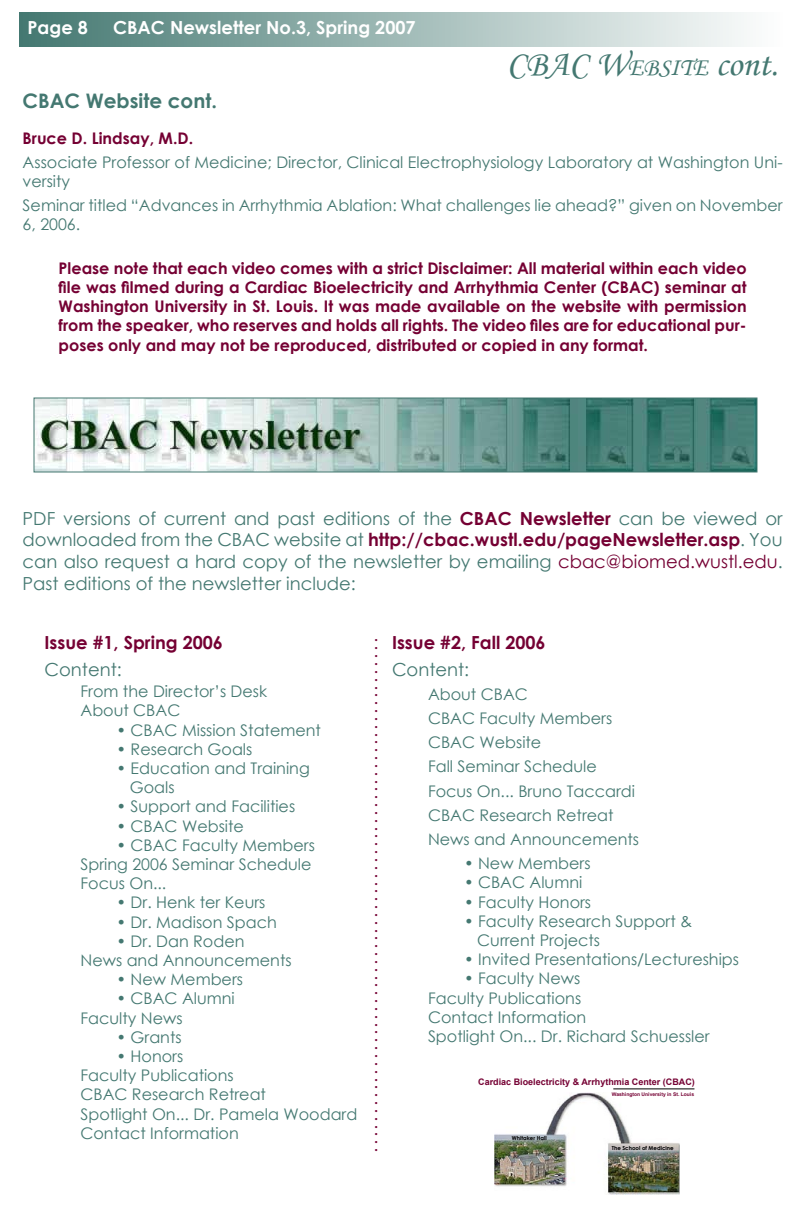
<style>
.page{position:relative;width:792px;height:1224px;background:#fff}
.page>*{position:absolute;margin:0;border:0;box-sizing:border-box;transform-origin:0 0}
.t1{font:36px "Monotype Corsiva";color:#447871}
.t2{font:700 20px "Century Gothic";color:#447871}
.t3{font:18px/21.6px "Century Gothic";color:#447871;text-align:justify}
.t4{font:700 18px "Century Gothic";color:#fff}
.t5{font:700 18px "Century Gothic";color:#750033}
.t6{font:16px/19.2px "Century Gothic";color:#447871}
.t7{font:700 16px/19.2px "Century Gothic";color:#750033;text-align:justify}
.t8{font:700 14px "Century Gothic";color:#750033}
.t9{font:700 9px "Arial";color:#750033}
.t10{font:700 5.5px "Century Gothic";color:#000}
.t11{font:700 5px "Arial";color:#750033}
.s1{font-size:25.2px}
.s2{font-weight:700;color:#750033}
.s3{color:#750033}
</style>
<div class="page">
<div style="left:19px;top:12px;width:763px;height:35px;background:linear-gradient(to right,#447871,#fefefe)"></div>
<img style="left:36px;top:400px;width:720px;height:70px">
<div style="left:34px;top:398px;width:724px;height:74px;border:1px solid #447871"></div>
<img style="left:494px;top:1092px;width:186px;height:102px">
<hr style="left:613px;top:1089px;width:81px;height:1px;background:#000">
<p class="t4" style="left:28px;top:14px;width:62px">Page 8</p>
<p class="t4" style="left:113px;top:14px;width:304px">CBAC Newsletter No.3, Spring 2007</p>
<h1 class="t1" style="left:507px;top:42px;width:273px">CBAC W<span class="s1">ebsite</span> cont.</h1>
<p class="t2" style="left:23px;top:85px;width:196px">CBAC Website cont.</p>
<p class="t7" style="left:23px;top:127px;width:172px">Bruce D. Lindsay, M.D.</p>
<p class="t6" style="left:23px;top:152px;width:761px">Associate Professor of Medicine; Director, Clinical Electrophysiology Laboratory at Washington Uni&shy;versity</p>
<p class="t6" style="left:23px;top:196px;width:761px">Seminar titled “Advances in Arrhythmia Ablation: What challenges lie ahead?” given on November<br>6, 2006.</p>
<p class="t7" style="left:59px;top:258px;width:690px">Please note that each video comes with a strict Disclaimer: All material within each video file was filmed during a Cardiac Bioelectricity and Arrhythmia Center (CBAC) seminar at Washington University in St. Louis. It was made available on the website with permission from the speaker, who reserves and holds all rights. The video files are for educational pur&shy;poses only and may not be reproduced, distributed or copied in any format.</p>
<p class="t3" style="left:23px;top:507px;width:762px">PDF versions of current and past editions of the <span class="s2">CBAC Newsletter</span> can be viewed or downloaded from the CBAC website at <span class="s2">http://cbac.wustl.edu/pageNewsletter.asp</span>. You can also request a hard copy of the newsletter by emailing <span class="s3">cbac@biomed.wustl.edu</span>.<br>Past editions of the newsletter include:</p>
<p class="t5" style="left:44px;top:629px;width:180px">Issue #1, Spring 2006</p>
<p class="t3" style="left:44px;top:658px;width:79px">Content:</p>
<p class="t6" style="left:80px;top:682px;width:188px">From the Director’s Desk<br>About CBAC</p>
<p class="t6" style="left:116px;top:720px;width:206px">• CBAC Mission Statement</p>
<p class="t6" style="left:116px;top:739px;width:137px">• Research Goals</p>
<p class="t6" style="left:130px;top:758px;width:181px;text-indent:-13px">• Education and Training<br>Goals</p>
<p class="t6" style="left:116px;top:797px;width:180px">• Support and Facilities</p>
<p class="t6" style="left:116px;top:816px;width:129px">• CBAC Website</p>
<p class="t6" style="left:80px;top:835px;width:236px;text-indent:36px">• CBAC Faculty Members<br>Spring 2006 Seminar Schedule<br>Focus On...</p>
<p class="t6" style="left:116px;top:893px;width:150px">• Dr. Henk ter Keurs</p>
<p class="t6" style="left:116px;top:912px;width:162px">• Dr. Madison Spach</p>
<p class="t6" style="left:80px;top:931px;width:213px;text-indent:36px">• Dr. Dan Roden<br>News and Announcements</p>
<p class="t6" style="left:116px;top:970px;width:128px">• New Members</p>
<p class="t6" style="left:80px;top:989px;width:156px;text-indent:36px">• CBAC Alumni<br>Faculty News</p>
<p class="t6" style="left:116px;top:1027px;width:67px">• Grants</p>
<p class="t6" style="left:80px;top:1046px;width:278px;text-indent:36px">• Honors<br>Faculty Publications<br>CBAC Research Retreat<br>Spotlight On... Dr. Pamela Woodard<br>Contact Information</p>
<p class="t8" style="left:361px;top:1152px;width:515px;rotate:-90deg">. . . . . . . . . . . . . . . . . . . . . . . . . . . . . . . . . . . . . . . . . . . . . . . . . . . . . . . . . . . . . . . . . .</p>
<p class="t5" style="left:392px;top:629px;width:155px">Issue #2, Fall 2006</p>
<p class="t3" style="left:392px;top:658px;width:79px">Content:</p>
<p class="t6" style="left:428px;top:682px;width:213px;line-height:24.2px">About CBAC<br>CBAC Faculty Members<br>CBAC Website<br>Fall Seminar Schedule<br>Focus On... Bruno Taccardi<br>CBAC Research Retreat<br>News and Announcements</p>
<p class="t6" style="left:464px;top:854px;width:128px">• New Members</p>
<p class="t6" style="left:464px;top:873px;width:120px">• CBAC Alumni</p>
<p class="t6" style="left:464px;top:892px;width:129px">• Faculty Honors</p>
<p class="t6" style="left:477px;top:911px;width:217px;text-indent:-13px">• Faculty Research Support &amp;<br>Current Projects</p>
<p class="t6" style="left:464px;top:950px;width:277px">• Invited Presentations/Lectureships</p>
<p class="t6" style="left:428px;top:969px;width:283px;text-indent:36px">• Faculty News<br>Faculty Publications<br>Contact Information<br>Spotlight On... Dr. Richard Schuessler</p>
<p class="t9" style="left:478px;top:1076px;width:218px">Cardiac Bioelectricity &amp; Arrhythmia Center (CBAC)</p>
<p class="t11" style="left:612px;top:1091px;width:84px">Washington University in St. Louis</p>
<p class="t10" style="left:512px;top:1134px;width:36px">Whitaker Hall</p>
<p class="t10" style="left:612px;top:1143px;width:63px">The School of Medicine</p>
</div>
